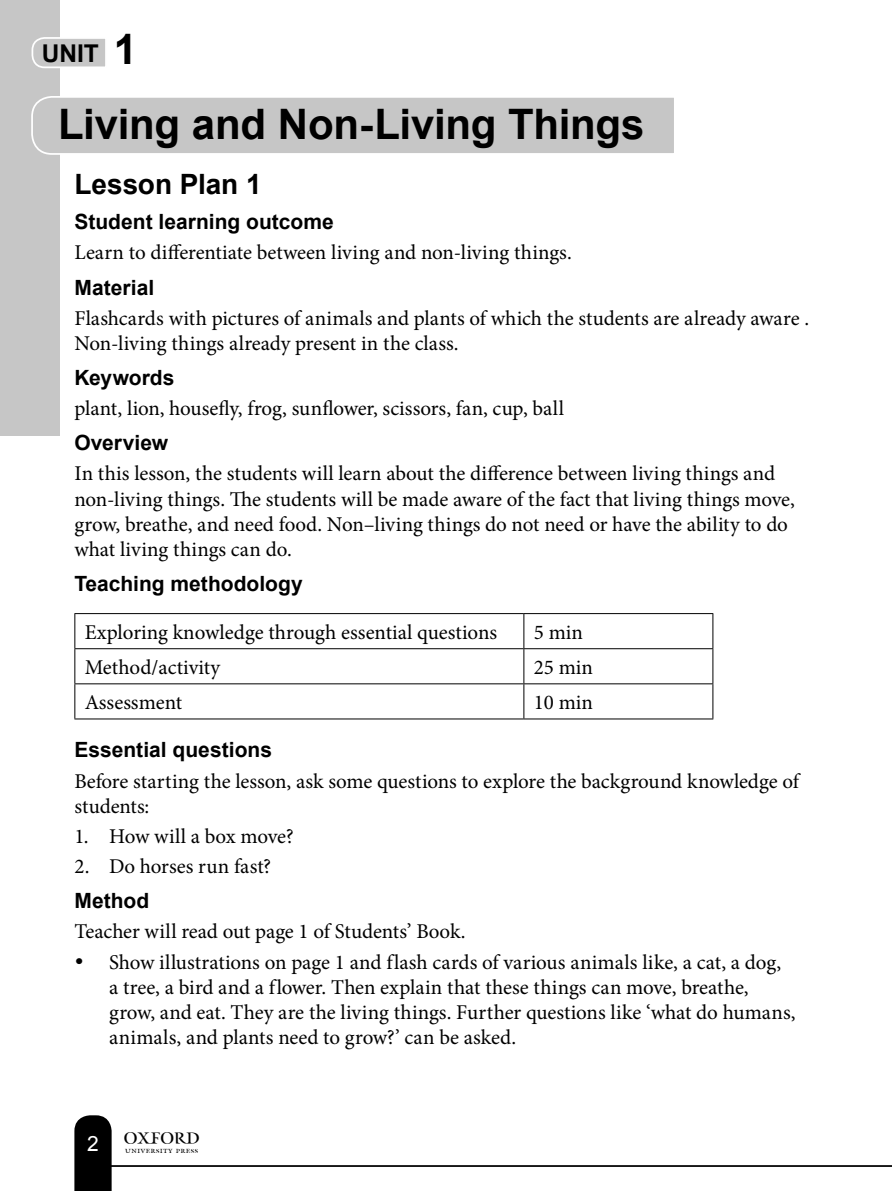
<style>
.page{position:relative;width:893px;height:1191px;background:#fff}
.page>*{position:absolute;margin:0;border:0;box-sizing:border-box;transform-origin:0 0}
.t1{font:700 42px "Arial";letter-spacing:-.005em;color:#000}
.t2{font:700 28px "Arial";color:#000}
.t3{font:700 24.5px "Arial";color:#000}
.t4{font:21px/25.2px "Minion Pro";color:#000}
.t5{font:700 21px "Arial";color:#000}
.t6{font:21px "Arial";color:#fff}
.s1{font-family:"OUP2";font-size:26.25px;color:#000}
</style>
<div class="page">
<div style="left:0;top:0;width:60px;height:436px;background:#c6c6c6"></div>
<svg style="left:31px;top:37px;width:74px;height:32px"></svg>
<svg style="left:74px;top:1115px;width:38px;height:76px;background:#0f0f0f"></svg>
<hr style="left:94px;top:1165px;width:798px;height:1px;background:#000">
<div style="left:31px;top:96px;width:643px;height:59px;background:#c6c6c6"></div>
<hr style="left:74px;top:613px;width:450px;height:1px;background:#000">
<hr style="left:74px;top:614px;width:1px;height:34px;background:#000">
<hr style="left:524px;top:613px;width:189px;height:1px;background:#000">
<hr style="left:523px;top:614px;width:1px;height:34px;background:#000">
<hr style="left:712px;top:614px;width:1px;height:34px;background:#000">
<hr style="left:74px;top:648px;width:450px;height:1px;background:#000">
<hr style="left:74px;top:649px;width:1px;height:34px;background:#000">
<hr style="left:524px;top:648px;width:189px;height:1px;background:#000">
<hr style="left:523px;top:649px;width:1px;height:34px;background:#000">
<hr style="left:712px;top:649px;width:1px;height:34px;background:#000">
<hr style="left:74px;top:683px;width:450px;height:1px;background:#000">
<hr style="left:74px;top:684px;width:1px;height:34px;background:#000">
<hr style="left:524px;top:683px;width:189px;height:1px;background:#000">
<hr style="left:523px;top:684px;width:1px;height:34px;background:#000">
<hr style="left:712px;top:684px;width:1px;height:34px;background:#000">
<hr style="left:74px;top:718px;width:450px;height:1px;background:#000">
<hr style="left:524px;top:718px;width:189px;height:1px;background:#000">
<p class="t3" style="left:42px;top:40px;width:59px">UNIT</p>
<h1 class="t1" style="left:114px;top:26px;width:25px">1</h1>
<h1 class="t1" style="left:58px;top:101px;width:588px">Living and Non-Living Things</h1>
<h2 class="t2" style="left:74px;top:168px;width:189px">Lesson Plan 1</h2>
<p class="t5" style="left:74px;top:210px;width:261px">Student learning outcome</p>
<p class="t4" style="left:74px;top:240px;width:499px">Learn to differentiate between living and non-living things.</p>
<p class="t5" style="left:74px;top:275px;width:81px">Material</p>
<p class="t4" style="left:74px;top:305px;width:736px">Flashcards with pictures of animals and plants of which the students are already aware .<br>Non-living things already present in the class.</p>
<p class="t5" style="left:74px;top:366px;width:101px">Keywords</p>
<p class="t4" style="left:74px;top:396px;width:491px">plant, lion, housefly, frog, sunflower, scissors, fan, cup, ball</p>
<p class="t5" style="left:74px;top:431px;width:95px">Overview</p>
<p class="t4" style="left:74px;top:461px;width:722px">In this lesson, the students will learn about the difference between living things and non-living things. The students will be made aware of the fact that living things move, grow, breathe, and need food. Non–living things do not need or have the ability to do what living things can do.</p>
<p class="t5" style="left:74px;top:572px;width:230px">Teaching methodology</p>
<p class="t4" style="left:85px;top:619px;width:414px">Exploring knowledge through essential questions</p>
<p class="t4" style="left:534px;top:619px;width:51px">5 min</p>
<p class="t4" style="left:85px;top:654px;width:137px">Method/activity</p>
<p class="t4" style="left:534px;top:654px;width:61px">25 min</p>
<p class="t4" style="left:85px;top:690px;width:99px">Assessment</p>
<p class="t4" style="left:534px;top:690px;width:61px">10 min</p>
<p class="t5" style="left:74px;top:738px;width:199px">Essential questions</p>
<p class="t4" style="left:74px;top:768px;width:726px">Before starting the lesson, ask some questions to explore the background knowledge of students:</p>
<p class="t4" style="left:74px;top:823px;width:221px">1. How will a box move?</p>
<p class="t4" style="left:74px;top:854px;width:198px">2. Do horses run fast?</p>
<p class="t5" style="left:74px;top:889px;width:76px">Method</p>
<p class="t4" style="left:74px;top:919px;width:393px">Teacher will read out page 1 of Students’ Book.</p>
<p class="t4" style="left:109px;top:949px;width:688px;text-indent:-35px">• Show illustrations on page 1 and flash cards of various animals like, a cat, a dog,<br>a tree, a bird and a flower. Then explain that these things can move, breathe, grow, and eat. They are the living things. Further questions like ‘what do humans, animals, and plants need to grow?’ can be asked.</p>
<p class="t6" style="left:87px;top:1131px;width:113px">2 <span class="s1">1</span></p>
</div>
